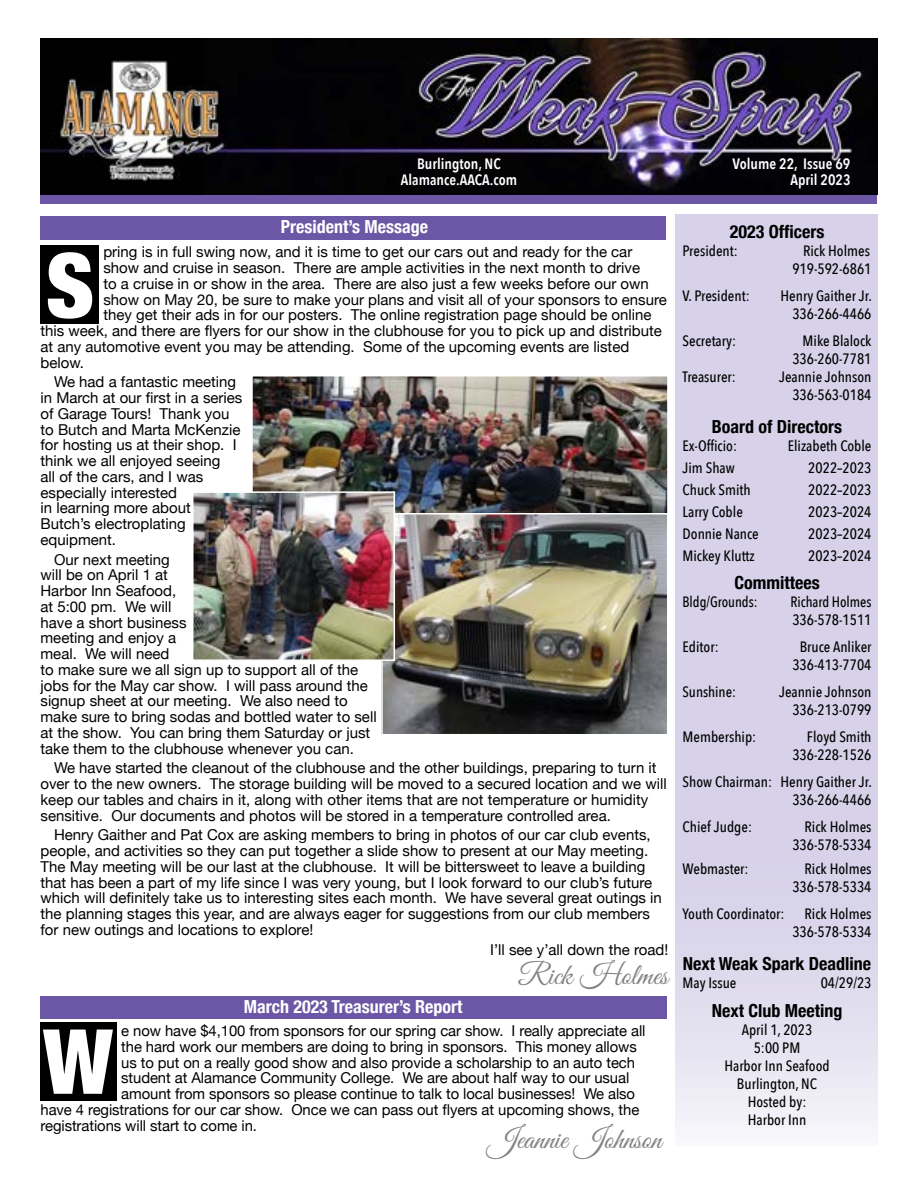
<style>
.page{position:relative;width:918px;height:1188px;background:#fff}
.page>*{position:absolute;margin:0;border:0;box-sizing:border-box;transform-origin:0 0}
.t1{font:900 condensed 90px "Helvetica Neue";color:#fff}
.t2{font:30px "Great Vibes";color:#808285}
.t3{font:700 condensed 18px "Helvetica Neue";color:#000}
.t4{font:700 condensed 18px "Helvetica Neue";color:#fff}
.t5{font:15px/15.8px "Helvetica Neue";color:#000}
.t6{font:500 15px/18px "Avenir Next Condensed";color:#000;text-align:right}
.t7{font:600 15px/16.5px "Avenir Next Condensed";color:#fff;text-align:center}
.t8{font:500 15px/18px "Avenir Next Condensed";color:#000;scale:.95 1}
</style>
<div class="page">
<div style="left:40px;top:216px;width:626px;height:24px;background:#6b57a5"></div>
<div style="left:40px;top:191px;width:838px;height:13px;background:#6b57a5"></div>
<div style="left:675px;top:214px;width:203px;height:932px;background:#d7d2e9"></div>
<img style="left:40px;top:39px;width:838px;height:155px">
<div style="left:40px;top:245px;width:59px;height:79px;background:#000"></div>
<img style="left:254px;top:378px;width:412px;height:135px">
<div style="left:251px;top:375px;width:418px;height:151px;border:2px solid #fff"></div>
<div style="left:40px;top:1023px;width:77px;height:78px;background:#000"></div>
<div style="left:40px;top:996px;width:626px;height:22px;background:#6b57a5"></div>
<img style="left:384px;top:516px;width:282px;height:216px">
<div style="left:381px;top:513px;width:288px;height:222px;border:2px solid #fff"></div>
<img style="left:195px;top:494px;width:197px;height:164px">
<div style="left:192px;top:491px;width:203px;height:170px;border:2px solid #fff"></div>
<p class="t7" style="left:401px;top:155px;width:118px">Burlington, NC<br>Alamance.AACA.com</p>
<p class="t7" style="left:733px;top:155px;width:119px;text-align:right">Volume 22, Issue 69<br>April 2023</p>
<p class="t3" style="left:730px;top:217px;width:96px">2023 Officers</p>
<p class="t6" style="left:683px;top:242px;width:57px">President:</p>
<p class="t6" style="left:792px;top:242px;width:81px">Rick Holmes<br>919-592-6861</p>
<p class="t6" style="left:683px;top:287px;width:69px">V. President:</p>
<p class="t6" style="left:781px;top:287px;width:93px">Henry Gaither Jr.<br>336-266-4466</p>
<p class="t6" style="left:683px;top:332px;width:55px">Secretary:</p>
<p class="t6" style="left:792px;top:332px;width:81px">Mike Blalock<br>336-260-7781</p>
<p class="t6" style="left:683px;top:368px;width:55px">Treasurer:</p>
<p class="t6" style="left:779px;top:368px;width:94px">Jeannie Johnson<br>336-563-0184</p>
<p class="t3" style="left:712px;top:412px;width:132px">Board of Directors</p>
<p class="t6" style="left:683px;top:437px;width:56px">Ex-Officio:</p>
<p class="t6" style="left:788px;top:437px;width:85px">Elizabeth Coble</p>
<p class="t6" style="left:683px;top:459px;width:54px">Jim Shaw</p>
<p class="t6" style="left:808px;top:459px;width:65px">2022–2023</p>
<p class="t6" style="left:683px;top:481px;width:70px">Chuck Smith</p>
<p class="t6" style="left:808px;top:481px;width:65px">2022–2023</p>
<p class="t6" style="left:683px;top:503px;width:62px">Larry Coble</p>
<p class="t6" style="left:808px;top:503px;width:65px">2023–2024</p>
<p class="t6" style="left:683px;top:525px;width:78px">Donnie Nance</p>
<p class="t6" style="left:808px;top:525px;width:65px">2023–2024</p>
<p class="t6" style="left:683px;top:547px;width:74px">Mickey Kluttz</p>
<p class="t6" style="left:808px;top:547px;width:65px">2023–2024</p>
<p class="t3" style="left:734px;top:568px;width:87px">Committees</p>
<p class="t8" style="left:683px;top:593px;width:80px">Bldg/Grounds:</p>
<p class="t8" style="left:791px;top:593px;width:87px">Richard Holmes<br>336-578-1511</p>
<p class="t6" style="left:683px;top:638px;width:38px">Editor:</p>
<p class="t6" style="left:792px;top:638px;width:81px;text-align:center">Bruce Anliker<br>336-413-7704</p>
<p class="t6" style="left:683px;top:683px;width:55px">Sunshine:</p>
<p class="t6" style="left:779px;top:683px;width:94px">Jeannie Johnson<br>336-213-0799</p>
<p class="t6" style="left:683px;top:728px;width:75px">Membership:</p>
<p class="t6" style="left:792px;top:728px;width:81px">Floyd Smith<br>336-228-1526</p>
<p class="t6" style="left:683px;top:773px;width:191px">Show Chairman: Henry Gaither Jr.<br>336-266-4466</p>
<p class="t6" style="left:683px;top:818px;width:71px">Chief Judge:</p>
<p class="t6" style="left:792px;top:818px;width:81px">Rick Holmes<br>336-578-5334</p>
<p class="t6" style="left:683px;top:860px;width:68px">Webmaster:</p>
<p class="t6" style="left:792px;top:860px;width:81px">Rick Holmes<br>336-578-5334</p>
<p class="t6" style="left:683px;top:905px;width:104px">Youth Coordinator:</p>
<p class="t6" style="left:792px;top:905px;width:81px">Rick Holmes<br>336-578-5334</p>
<p class="t3" style="left:683px;top:949px;width:190px">Next Weak Spark Deadline</p>
<p class="t6" style="left:683px;top:974px;width:55px">May Issue</p>
<p class="t6" style="left:821px;top:974px;width:52px">04/29/23</p>
<p class="t3" style="left:712px;top:995px;width:132px">Next Club Meeting</p>
<p class="t6" style="left:724px;top:1020px;width:107px;text-align:center">April 1, 2023<br>5:00 PM<br>Harbor Inn Seafood<br>Burlington, NC<br>Hosted by:<br>Harbor Inn</p>
<p class="t4" style="left:281px;top:212px;width:149px">President’s Message</p>
<p class="t5" style="left:103px;top:245px;width:530px">pring is in full swing now, and it is time to get our cars out and ready for the car</p>
<p class="t5" style="left:103px;top:261px;width:538px">show and cruise in season. There are ample activities in the next month to drive</p>
<p class="t5" style="left:103px;top:276px;width:547px">to a cruise in or show in the area. There are also just a few weeks before our own</p>
<p class="t5" style="left:103px;top:292px;width:565px">show on May 20, be sure to make your plans and visit all of your sponsors to ensure</p>
<p class="t5" style="left:103px;top:308px;width:550px">they get their ads in for our posters. The online registration page should be online</p>
<p class="t5" style="left:41px;top:324px;width:623px">this week, and there are flyers for our show in the clubhouse for you to pick up and distribute</p>
<p class="t5" style="left:41px;top:339px;width:590px">at any automotive event you may be attending. Some of the upcoming events are listed</p>
<p class="t5" style="left:41px;top:355px;width:45px">below.</p>
<p class="t5" style="left:41px;top:375px;width:203px;text-indent:14px">We had a fantastic meeting in March at our first in a series of Garage Tours! Thank you to Butch and Marta McKenzie for hosting us at their shop. I think we all enjoyed seeing<br>all of the cars, and I was especially interested<br>in learning more about<br>Butch’s electroplating equipment.</p>
<p class="t5" style="left:41px;top:552px;width:338px;text-indent:14px">Our next meeting<br>will be on April 1 at<br>Harbor Inn Seafood,<br>at 5:00 pm. We will<br>have a short business<br>meeting and enjoy a<br>meal. We will need<br>to make sure we all sign up to support all of the jobs for the May car show. I will pass around the signup sheet at our meeting. We also need to make sure to bring sodas and bottled water to sell at the show. You can bring them Saturday or just take them to the clubhouse whenever you can.</p>
<p class="t5" style="left:41px;top:761px;width:628px;text-indent:14px">We have started the cleanout of the clubhouse and the other buildings, preparing to turn it over to the new owners. The storage building will be moved to a secured location and we will keep our tables and chairs in it, along with other items that are not temperature or humidity sensitive. Our documents and photos will be stored in a temperature controlled area.</p>
<p class="t5" style="left:41px;top:828px;width:623px;text-indent:14px">Henry Gaither and Pat Cox are asking members to bring in photos of our car club events, people, and activities so they can put together a slide show to present at our May meeting.<br>The May meeting will be our last at the clubhouse. It will be bittersweet to leave a building that has been a part of my life since I was very young, but I look forward to our club’s future which will definitely take us to interesting sites each month. We have several great outings in the planning stages this year, and are always eager for suggestions from our club members for new outings and locations to explore!</p>
<p class="t5" style="left:490px;top:942px;width:180px">I’ll see y’all down the road!</p>
<h2 class="t2" style="left:518px;top:959px;width:152px">Rick Holmes</h2>
<h1 class="t1" style="left:46px;top:212px;width:50px">S</h1>
<p class="t4" style="left:244px;top:992px;width:220px">March 2023 Treasurer’s Report</p>
<p class="t5" style="left:121px;top:1024px;width:526px">e now have $4,100 from sponsors for our spring car show. I really appreciate all</p>
<p class="t5" style="left:121px;top:1040px;width:517px">the hard work our members are doing to bring in sponsors. This money allows</p>
<p class="t5" style="left:121px;top:1055px;width:515px">us to put on a really good show and also provide a scholarship to an auto tech</p>
<p class="t5" style="left:121px;top:1071px;width:510px">student at Alamance Community College. We are about half way to our usual</p>
<p class="t5" style="left:121px;top:1087px;width:515px">amount from sponsors so please continue to talk to local businesses! We also</p>
<p class="t5" style="left:41px;top:1103px;width:600px">have 4 registrations for our car show. Once we can pass out flyers at upcoming shows, the</p>
<p class="t5" style="left:41px;top:1118px;width:218px">registrations will start to come in.</p>
<h1 class="t1" style="left:43px;top:988px;width:72px">W</h1>
<h2 class="t2" style="left:488px;top:1122px;width:176px">Jeannie Johnson</h2>
</div>
